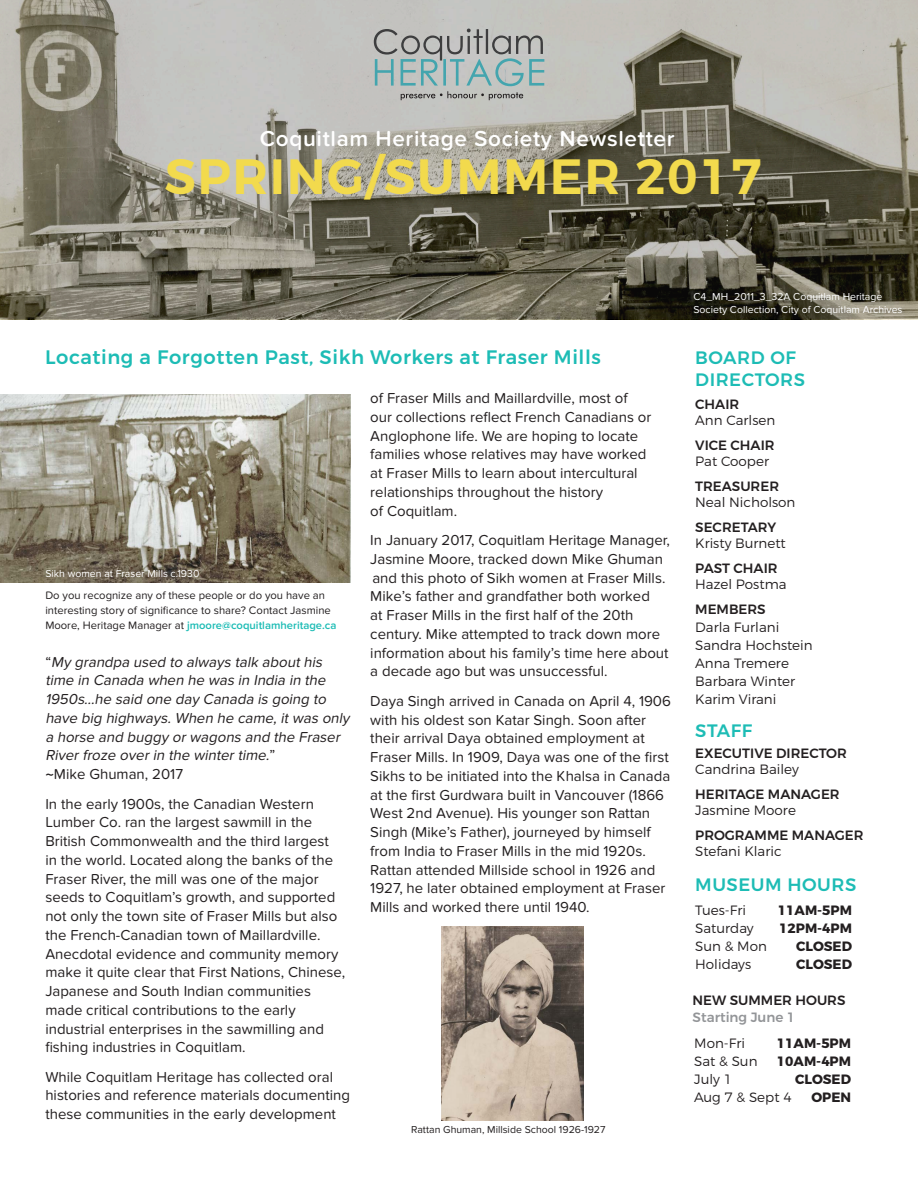
<style>
.page{position:relative;width:918px;height:1188px;background:#fff}
.page>*{position:absolute;margin:0;border:0;box-sizing:border-box;transform-origin:0 0}
.t1{font:600 49.5px "Montserrat";letter-spacing:.03em;color:#f2da4d}
.t2{font:600 22.5px "Proxima Nova Soft";letter-spacing:.03em;color:#fff}
.t3{font:500 19.5px "Montserrat";letter-spacing:.03em;color:#1dbcb5}
.t4{font:500 18px/21.6px "Montserrat";letter-spacing:.03em;color:#1dbcb5}
.t5{font:15px/18.8px "Proxima Nova Soft";color:#231f20}
.t6{font:italic 15px/18.8px "Proxima Nova Soft";color:#231f20}
.t7{font:300 13.5px/18px "Montserrat";color:#231f20}
.t8{font:500 13.5px/16.2px "Montserrat";color:#231f20}
.t9{font:700 13.5px/18px "Montserrat";color:#231f20;text-align:right}
.t10{font:11.25px/15px "Proxima Nova Soft";color:#231f20}
.t11{font:10.5px/13.5px "Proxima Nova Soft";color:#fff}
.t12{font:10.5px "Proxima Nova Soft";color:#231f20}
.s1{font-weight:600;color:#1dbcb5}
.s2{font-style:normal}
.s3{font-family:"Circular Std";font-style:normal}
.s4{font-weight:500}
.s5{font-weight:300}
.s6{color:#939598}
</style>
<div class="page">
<img style="left:0;top:394px;width:350px;height:188px">
<svg style="left:0;top:0;width:918px;height:320px;background:#8a877b"></svg>
<img style="left:441px;top:927px;width:143px;height:193px">
<svg style="left:374px;top:29px;width:170px;height:71px;background:#a8b2b1"></svg>
<p class="t2" style="left:260px;top:125px;width:416px">Coquitlam Heritage Society Newsletter</p>
<p class="t1" style="left:164px;top:146px;width:599px">SPRING/SUMMER 2017</p>
<p class="t3" style="left:45px;top:345px;width:557px">Locating a Forgotten Past, Sikh Workers at Fraser Mills</p>
<p class="t11" style="left:45px;top:567px;width:156px">Sikh women at Fraser Mills c.1930</p>
<p class="t10" style="left:45px;top:588px;width:293px">Do you recognize any of these people or do you have an interesting story of significance to share? Contact Jasmine<br>Moore, Heritage Manager at <span class="s1">jmoore@coquitlamheritage.ca</span></p>
<p class="t6" style="left:45px;top:652px;width:309px"><span class="s2">“</span> My grandpa used to always talk abouthis time in Canada when he was in India in the 1950s…he said one day Canada is going to have big highways.When he came,itwas only a horse and buggy orwagons and the Fraser Riverfroze overin the wintertime.<span class="s2">”<br></span><span class="s3">~</span><span class="s2">Mike Ghuman, 2017</span></p>
<p class="t5" style="left:45px;top:794px;width:301px">In the early 1900s, the Canadian Western Lumber Co. ran the largest sawmill in the British Commonwealth and the third largest<br>in the world. Located along the banks of the Fraser River, the mill was one of the major seeds to Coquitlam’s growth, and supported not only the town site of Fraser Mills but also the French-Canadian town of Maillardville.<br>Anecdotal evidence and community memory make it quite clear that First Nations, Chinese, Japanese and South Indian communities made critical contributions to the early industrial enterprises in the sawmilling and fishing industries in Coquitlam.</p>
<p class="t5" style="left:45px;top:1068px;width:306px">While Coquitlam Heritage has collected oral histories and reference materials documenting these communities in the early development</p>
<p class="t5" style="left:370px;top:389px;width:283px">of Fraser Mills and Maillardville, most of our collections reflect French Canadians or Anglophone life. We are hoping to locate families whose relatives may have worked at Fraser Mills to learn about intercultural relationships throughout the history<br>of Coquitlam.</p>
<p class="t5" style="left:370px;top:531px;width:301px">In January 2017, Coquitlam Heritage Manager, Jasmine Moore, tracked down Mike Ghuman and this photo of Sikh women at Fraser Mills.<br>Mike’s father and grandfather both worked<br>at Fraser Mills in the first half of the 20th century. Mike attempted to track down more information about his family’s time here about a decade ago but was unsuccessful.</p>
<p class="t5" style="left:370px;top:692px;width:302px">Daya Singh arrived in Canada on April 4, 1906 with his oldest son Katar Singh. Soon after their arrival Daya obtained employment at Fraser Mills. In 1909, Daya was one of the first Sikhs to be initiated into the Khalsa in Canada at the first Gurdwara built in Vancouver (1866<br>West 2nd Avenue). His younger son Rattan Singh (Mike’s Father), journeyed by himself from India to Fraser Mills in the mid 1920s.<br>Rattan attended Millside school in 1926 and 1927, he later obtained employment at Fraser Mills and worked there until 1940.</p>
<p class="t12" style="left:411px;top:1123px;width:196px">Rattan Ghuman, Millside School 1926-1927</p>
<p class="t11" style="left:693px;top:290px;width:211px">C4_MH_2011_3_32A Coquitlam Heritage<br>Society Collection, City of Coquitlam Archives</p>
<p class="t4" style="left:695px;top:347px;width:111px">BOARD OF<br>DIRECTORS</p>
<p class="t7" style="left:695px;top:395px;width:82px;line-height:16.2px"><span class="s4">CHAIR<br></span>Ann Carlsen</p>
<p class="t8" style="left:695px;top:437px;width:81px">VICE CHAIR<br><span class="s5">Pat Cooper</span></p>
<p class="t7" style="left:695px;top:477px;width:102px;line-height:16.2px"><span class="s4">TREASURER<br></span>Neal Nicholson</p>
<p class="t7" style="left:695px;top:518px;width:92px;line-height:16.2px"><span class="s4">SECRETARY<br></span>Kristy Burnett</p>
<p class="t7" style="left:695px;top:560px;width:93px;line-height:16.2px"><span class="s4">PAST CHAIR<br></span>Hazel Postma</p>
<p class="t7" style="left:695px;top:600px;width:119px"><span class="s4">MEMBERS<br></span>Darla Furlani<br>Sandra Hochstein<br>Anna Tremere<br>Barbara Winter<br>Karim Virani</p>
<p class="t4" style="left:695px;top:720px;width:59px">STAFF</p>
<p class="t8" style="left:695px;top:745px;width:153px">EXECUTIVE DIRECTOR<br><span class="s5">Candrina Bailey</span></p>
<p class="t8" style="left:695px;top:786px;width:146px">HERITAGE MANAGER<br><span class="s5">Jasmine Moore</span></p>
<p class="t8" style="left:695px;top:827px;width:170px">PROGRAMME MANAGER<br><span class="s5">Stefani Klaric</span></p>
<p class="t4" style="left:695px;top:873px;width:163px">MUSEUM HOURS</p>
<p class="t7" style="left:695px;top:900px;width:73px">Tues-Fri<br>Saturday<br>Sun &amp; Mon<br>Holidays</p>
<p class="t9" style="left:778px;top:901px;width:76px">11AM-5PM<br>12PM-4PM<br>CLOSED<br>CLOSED</p>
<p class="t8" style="left:693px;top:992px;width:154px">NEW SUMMER HOURS<br><span class="s6">Starting June 1</span></p>
<p class="t7" style="left:694px;top:1034px;width:99px">Mon-Fri<br>Sat &amp; Sun<br>July 1<br>Aug 7 &amp; Sept 4</p>
<p class="t9" style="left:777px;top:1035px;width:76px">11AM-5PM<br>10AM-4PM<br>CLOSED<br>OPEN</p>
</div>
